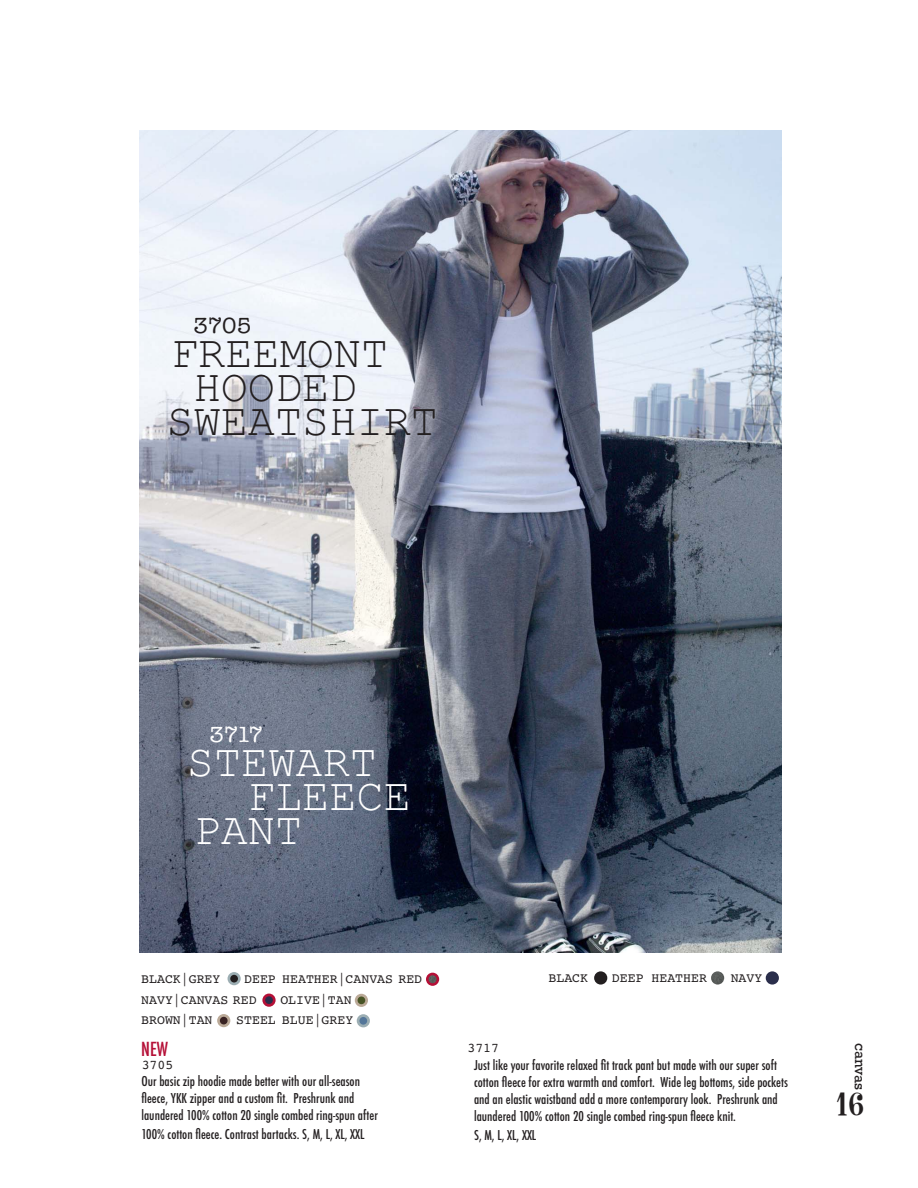
<style>
.page{position:relative;width:918px;height:1188px;background:#fff}
.page>*{position:absolute;margin:0;border:0;box-sizing:border-box;transform-origin:0 0}
.t1{font:45.3px "Courier New";color:#231f20}
.t2{font:45.3px "Courier New";color:#fff}
.t3{font:45.3px "Helsinki";color:#231f20}
.t4{font:22.65px "American Typewriter";color:#231f20}
.t5{font:22.65px "American Typewriter";color:#fff}
.t6{font:500 condensed 18.9px "Futura";color:#b51037}
.t7{font:15.15px "Rockwell";letter-spacing:-.005em;color:#231f20}
.t8{font:500 condensed 13.2px/17px "Futura";color:#231f20}
.t9{font:13.2px "Courier";color:#231f20}
</style>
<div class="page">
<img style="left:139px;top:130px;width:642px;height:822px">
<img style="left:711px;top:971px;width:13px;height:14px;border-radius:50%">
<div style="left:766px;top:971px;width:13px;height:14px;background:#2a2e4b;border-radius:50%"></div>
<div style="left:594px;top:971px;width:13px;height:14px;background:#231f20;border-radius:50%"></div>
<svg style="left:228px;top:972px;width:13px;height:13px"></svg>
<div style="left:230px;top:975px;width:8px;height:8px;background:#231f20;border-radius:50%"></div>
<svg style="left:426px;top:973px;width:13px;height:13px"></svg>
<svg style="left:429px;top:975px;width:8px;height:8px"></svg>
<svg style="left:262px;top:994px;width:14px;height:13px"></svg>
<div style="left:265px;top:996px;width:8px;height:8px;background:#2a2e4b;border-radius:50%"></div>
<div style="left:357px;top:1014px;width:13px;height:13px;background:#9caeb3;border-radius:50%"></div>
<div style="left:359px;top:1017px;width:8px;height:8px;background:#547699;border-radius:50%"></div>
<svg style="left:217px;top:1014px;width:13px;height:13px"></svg>
<div style="left:220px;top:1017px;width:8px;height:7px;background:#392323;border-radius:50%"></div>
<svg style="left:355px;top:994px;width:13px;height:13px"></svg>
<div style="left:358px;top:997px;width:7px;height:7px;background:#485425;border-radius:50%"></div>
<h2 class="t4" style="left:193px;top:312px;width:59px">3705</h2>
<h1 class="t1" style="left:171px;top:325px;width:219px">FREEMONT</h1>
<h1 class="t1" style="left:194px;top:359px;width:164px">HOODED</h1>
<h1 class="t1" style="left:167px;top:393px;width:273px">SWEATSHIRT</h1>
<h2 class="t5" style="left:209px;top:721px;width:55px">3717</h2>
<h1 class="t2" style="left:187px;top:734px;width:192px">STEWART</h1>
<h1 class="t2" style="left:248px;top:768px;width:164px">FLEECE</h1>
<h1 class="t2" style="left:194px;top:802px;width:110px">PANT</h1>
<p class="t9" style="left:141px;top:975px;width:81px">BLACK|GREY</p>
<p class="t9" style="left:244px;top:975px;width:179px">DEEP HEATHER|CANVAS RED</p>
<p class="t9" style="left:549px;top:974px;width:41px">BLACK</p>
<p class="t9" style="left:612px;top:974px;width:97px">DEEP HEATHER</p>
<p class="t9" style="left:731px;top:974px;width:33px">NAVY</p>
<p class="t9" style="left:141px;top:995px;width:117px">NAVY|CANVAS RED</p>
<p class="t9" style="left:280px;top:995px;width:73px">OLIVE|TAN</p>
<p class="t9" style="left:141px;top:1016px;width:73px">BROWN|TAN</p>
<p class="t9" style="left:236px;top:1016px;width:118px">STEEL BLUE|GREY</p>
<h3 class="t6" style="left:141px;top:1040px;width:28px">NEW</h3>
<p class="t9" style="left:467px;top:1043px;width:33px">3717</p>
<p class="t9" style="left:142px;top:1061px;width:33px">3705</p>
<p class="t8" style="left:141px;top:1073px;width:238px">Our basic zip hoodie made better with our all-season fleece, YKK zipper and a custom fit. Preshrunk and laundered 100% cotton 20 single combed ring-spun after</p>
<p class="t8" style="left:141px;top:1127px;width:225px">100% cotton fleece. Contrast bartacks. S, M, L, XL, XXL</p>
<p class="t8" style="left:474px;top:1057px;width:315px">Just like your favorite relaxed fit track pant but made with our super soft cotton fleece for extra warmth and comfort. Wide leg bottoms, side pockets and an elastic waistband add a more contemporary look. Preshrunk and laundered 100% cotton 20 single combed ring-spun fleece knit.</p>
<p class="t8" style="left:474px;top:1128px;width:64px">S, M, L, XL, XXL</p>
<p class="t7" style="left:865px;top:1043px;width:49px;rotate:90deg">canvas</p>
<h1 class="t3" style="left:837px;top:1062px;width:29px">16</h1>
</div>
